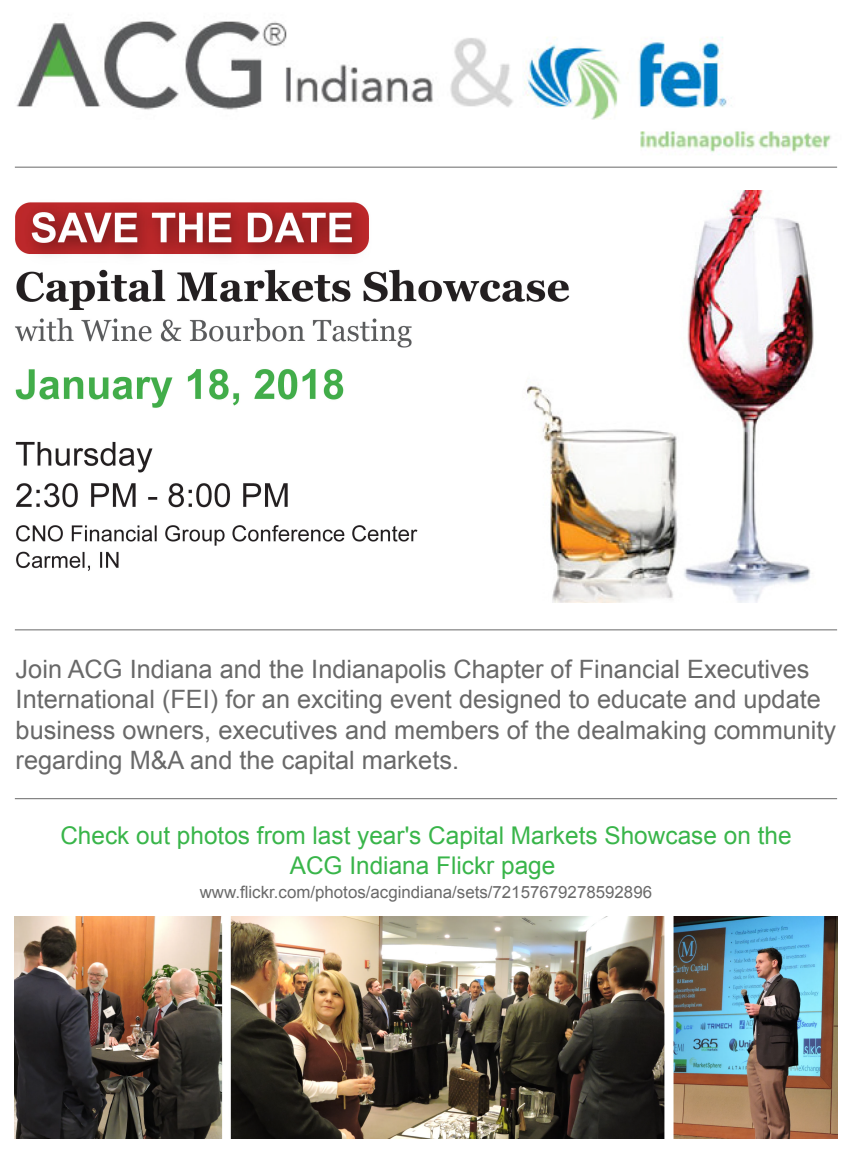
<style>
.page{position:relative;width:852px;height:1158px;background:#fff}
.page>*{position:absolute;margin:0;border:0;box-sizing:border-box;transform-origin:0 0}
.t1{font:25.31px/30.4px "Arial";color:#696969}
.t2{font:24.38px/29.2px "Arial";color:#39b54a;text-align:center}
.t3{font:16.88px "Arial";color:#696969}
</style>
<div class="page">
<img style="left:14px;top:21px;width:824px;height:147px">
<img style="left:15px;top:190px;width:799px;height:412px">
<hr style="left:15px;top:629px;width:822px;height:1px;background:#696969">
<hr style="left:15px;top:798px;width:822px;height:1px;background:#696969">
<hr style="left:15px;top:167px;width:822px;height:1px;background:#696969">
<img style="left:15px;top:917px;width:822px;height:221px">
<p class="t1" style="left:16px;top:654px;width:822px">Join ACG Indiana and the Indianapolis Chapter of Financial Executives International (FEI) for an exciting event designed to educate and update business owners, executives and members of the dealmaking community regarding M&amp;A and the capital markets.</p>
<p class="t2" style="left:60px;top:821px;width:732px">Check out photos from last year's Capital Markets Showcase on the<br>ACG Indiana Flickr page</p>
<p class="t3" style="left:200px;top:881px;width:454px">www.flickr.com/photos/acgindiana/sets/72157679278592896</p>
</div>
